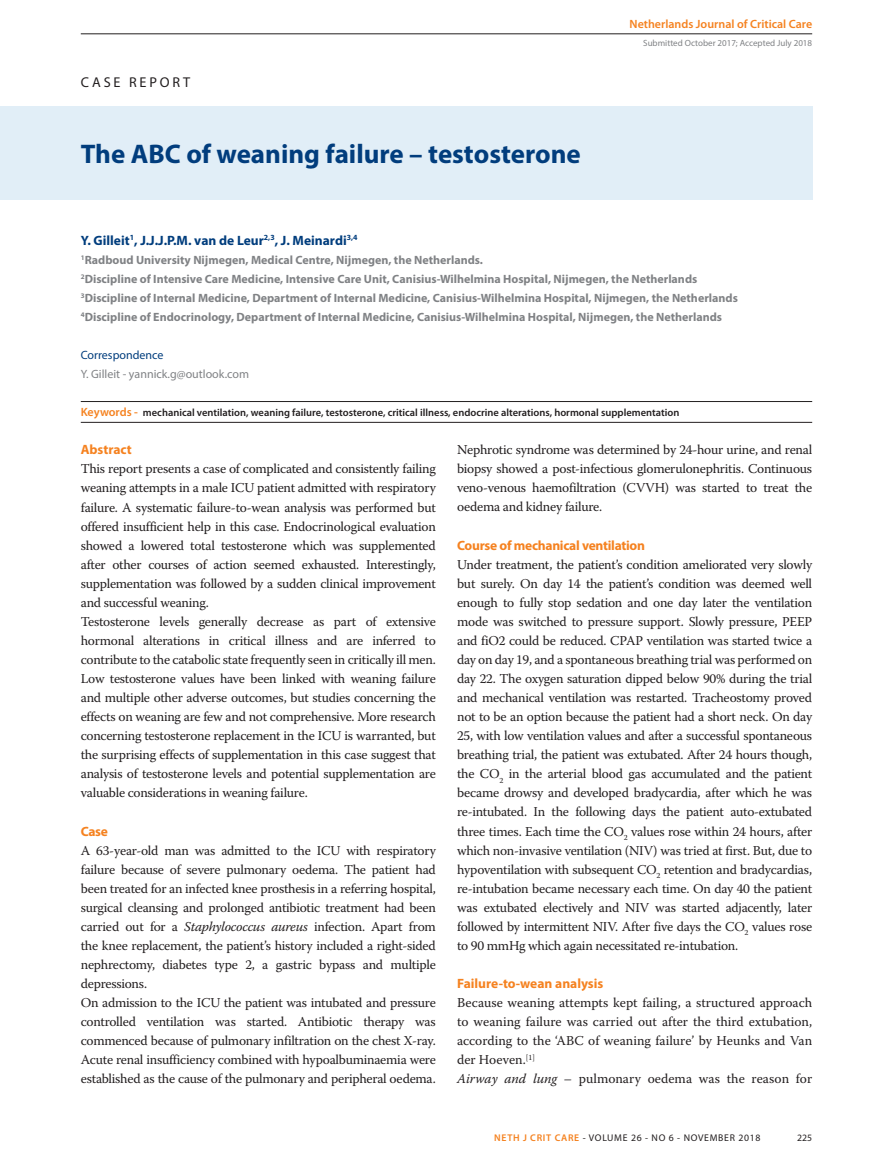
<style>
.page{position:relative;width:893px;height:1170px;background:#fff}
.page>*{position:absolute;margin:0;border:0;box-sizing:border-box;transform-origin:0 0}
.t1{font:700 27px "Myriad Pro";color:#013d7d}
.t2{font:14.25px "Myriad Pro";letter-spacing:.2em;color:#231f20}
.t3{font:13.5px/19px "Warnock Pro";letter-spacing:-.02em;color:#231f20}
.t4{font:13.5px/19px "Warnock Pro";color:#231f20}
.t5{font:700 13.5px "Myriad Pro";color:#013d7d}
.t6{font:700 13.5px "Myriad Pro";letter-spacing:-.02em;color:#f58220}
.t7{font:700 13.5px "Myriad Pro";color:#f58220}
.t8{font:700 12px/19px "Myriad Pro";color:#808285}
.t9{font:600 12px "Myriad Pro";color:#f58220}
.t10{font:12px "Myriad Pro";color:#808285}
.t11{font:12px "Myriad Pro";color:#013d7d}
.t12{font:600 10.5px "Myriad Pro";color:#231f20}
.t13{font:9.75px "Myriad Pro";letter-spacing:.07em;color:#231f20}
.t14{font:9px "Myriad Pro";color:#808285}
.s1{font-size:12px;color:#f58220}
.s2{font-style:italic}
.s3{font-weight:600;color:#f58220}
</style>
<div class="page">
<hr style="left:81px;top:34px;width:731px;height:1px;background:#231f20">
<div style="left:0;top:106px;width:812px;height:94px;background:#e1eef7"></div>
<hr style="left:81px;top:422px;width:731px;height:1px;background:#231f20">
<hr style="left:81px;top:401px;width:731px;height:1px;background:#231f20">
<p class="t9" style="left:630px;top:17px;width:184px">Netherlands Journal of Critical Care</p>
<p class="t2" style="left:81px;top:74px;width:111px">CASE REPORT</p>
<h1 class="t1" style="left:81px;top:136px;width:501px">The ABC of weaning failure – testosterone</h1>
<p class="t14" style="left:643px;top:38px;width:170px">Submitted October 2017; Accepted July 2018</p>
<p class="t5" style="left:81px;top:231px;width:278px">Y. Gilleit<sup>1</sup>, J.J.J.P.M. van de Leur<sup>2,3</sup>, J. Meinardi<sup>3,4</sup></p>
<p class="t8" style="left:81px;top:250px;width:659px"><sup>1</sup>Radboud University Nijmegen, Medical Centre, Nijmegen, the Netherlands.<br><sup>2</sup>Discipline of Intensive Care Medicine, Intensive Care Unit, Canisius-Wilhelmina Hospital, Nijmegen, the Netherlands <sup>3</sup>Discipline of Internal Medicine, Department of Internal Medicine, Canisius-Wilhelmina Hospital, Nijmegen, the Netherlands <sup>4</sup>Discipline of Endocrinology, Department of Internal Medicine, Canisius-Wilhelmina Hospital, Nijmegen, the Netherlands</p>
<p class="t11" style="left:81px;top:347px;width:84px">Correspondence</p>
<p class="t10" style="left:81px;top:366px;width:170px">Y. Gilleit - yannick.g@outlook.com</p>
<p class="t12" style="left:81px;top:406px;width:600px"><span class="s1">Keywords -</span> mechanical ventilation, weaning failure, testosterone, critical illness, endocrine alterations, hormonal supplementation</p>
<p class="t7" style="left:81px;top:441px;width:53px">Abstract</p>
<p class="t3" style="left:81px;top:459px;width:357px">This report presents a case of complicated and consistently failing weaning attempts in a male ICU patient admitted with respiratory failure. A systematic failure-to-wean analysis was performed but offered insufficient help in this case. Endocrinological evaluation showed a lowered total testosterone which was supplemented after other courses of action seemed exhausted. Interestingly, supplementation was followed by a sudden clinical improvement and successful weaning.<br>Testosterone levels generally decrease as part of extensive hormonal alterations in critical illness and are inferred to contribute to the catabolic state frequently seen in critically ill men.<br>Low testosterone values have been linked with weaning failure and multiple other adverse outcomes, but studies concerning the effects on weaning are few and not comprehensive. More research concerning testosterone replacement in the ICU is warranted, but the surprising effects of supplementation in this case suggest that analysis of testosterone levels and potential supplementation are valuable considerations in weaning failure.</p>
<p class="t6" style="left:81px;top:822px;width:29px">Case</p>
<p class="t3" style="left:81px;top:840px;width:357px">A 63-year-old man was admitted to the ICU with respiratory failure because of severe pulmonary oedema. The patient had been treated for an infected knee prosthesis in a referring hospital, surgical cleansing and prolonged antibiotic treatment had been carried out for a <span class="s2">Staphylococcus aureus</span> infection. Apart from the knee replacement, the patient’s history included a right-sided nephrectomy, diabetes type 2, a gastric bypass and multiple depressions.<br>On admission to the ICU the patient was intubated and pressure controlled ventilation was started. Antibiotic therapy was commenced because of pulmonary infiltration on the chest X-ray.<br>Acute renal insufficiency combined with hypoalbuminaemia were established as the cause of the pulmonary and peripheral oedema.</p>
<p class="t3" style="left:457px;top:440px;width:357px;text-align:justify">Nephrotic syndrome was determined by 24-hour urine, and renal biopsy showed a post-infectious glomerulonephritis. Continuous veno-venous haemofiltration (CVVH) was started to treat the oedema and kidney failure.</p>
<p class="t6" style="left:457px;top:536px;width:189px">Course of mechanical ventilation</p>
<p class="t3" style="left:457px;top:554px;width:357px;text-align:justify">Under treatment, the patient’s condition ameliorated very slowly but surely. On day 14 the patient’s condition was deemed well enough to fully stop sedation and one day later the ventilation mode was switched to pressure support. Slowly pressure, PEEP and fiO2 could be reduced. CPAP ventilation was started twice a day on day 19, and a spontaneous breathing trial was performed on day 22. The oxygen saturation dipped below 90% during the trial and mechanical ventilation was restarted. Tracheostomy proved not to be an option because the patient had a short neck. On day 25, with low ventilation values and after a successful spontaneous breathing trial, the patient was extubated. After 24 hours though, the CO<sub>2</sub> in the arterial blood gas accumulated and the patient became drowsy and developed bradycardia, after which he was re-intubated. In the following days the patient auto-extubated three times. Each time the CO<sub>2</sub> values rose within 24 hours, after which non-invasive ventilation (NIV) was tried at first. But, due to hypoventilation with subsequent CO<sub>2</sub> retention and bradycardias, re-intubation became necessary each time. On day 40 the patient was extubated electively and NIV was started adjacently, later followed by intermittent NIV. After five days the CO<sub>2</sub> values rose to 90 mmHg which again necessitated re-intubation.</p>
<p class="t7" style="left:457px;top:974px;width:148px">Failure-to-wean analysis</p>
<p class="t4" style="left:457px;top:992px;width:357px">Because weaning attempts kept failing, a structured approach to weaning failure was carried out after the third extubation, according to the ‘ABC of weaning failure’ by Heunks and Van der Hoeven.<sup>[1]<br></sup><span class="s2">Airway and lung</span> – pulmonary oedema was the reason for</p>
<p class="t13" style="left:494px;top:1131px;width:268px"><span class="s3">NETH J CRIT CARE</span> - VOLUME 26 - NO 6 - NOVEMBER 2018</p>
<p class="t13" style="left:797px;top:1131px;width:17px">225</p>
</div>
